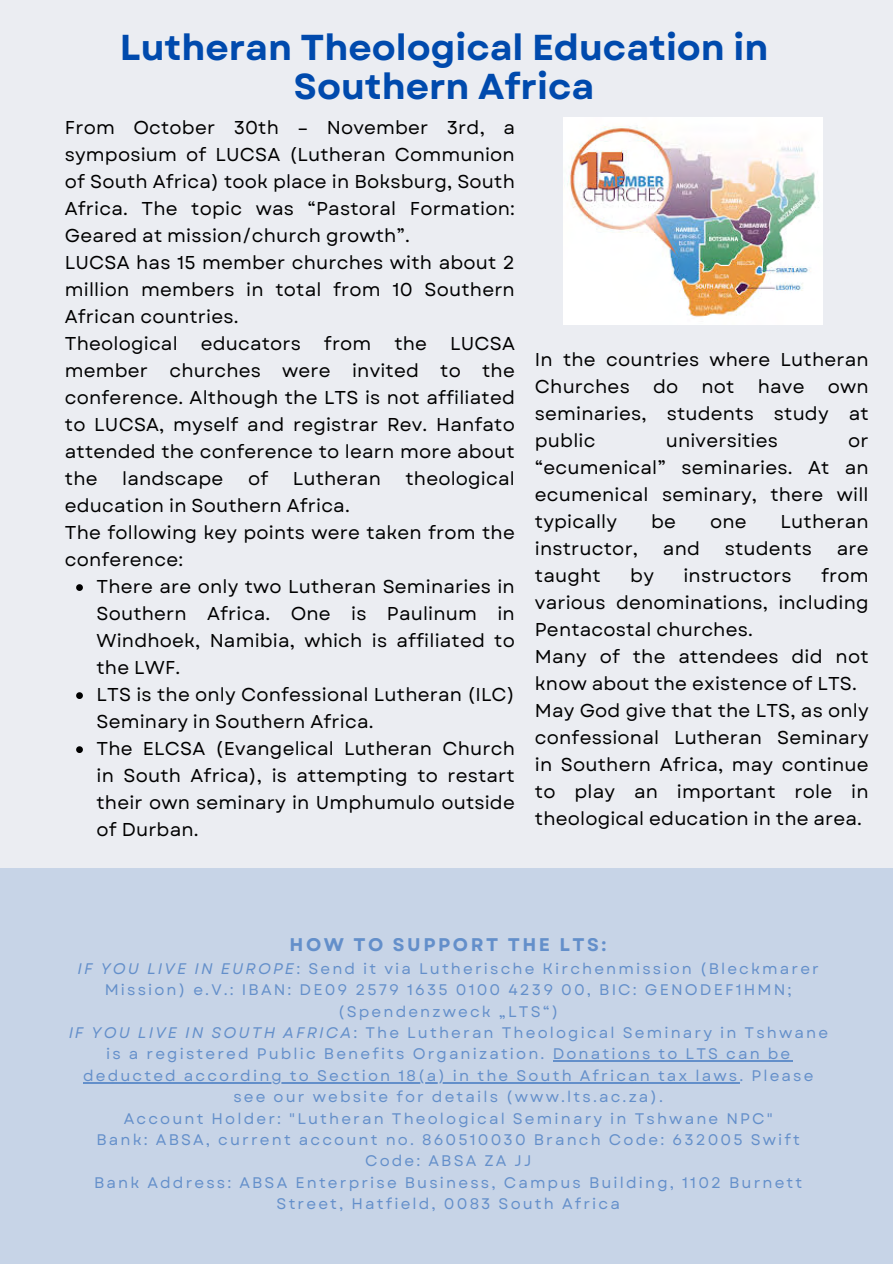
<style>
.page{position:relative;width:893px;height:1264px;background:#fff}
.page>*{position:absolute;margin:0;border:0;box-sizing:border-box;transform-origin:0 0}
.t1{font:700 36px/38.2px "Garet";color:#004aad;text-align:center}
.t2{font:18.6px/27px "Garet";letter-spacing:.01em;color:#000}
.t3{font:700 18.3px "Garet";letter-spacing:.14em;color:#004aad}
.t4{font:15.3px/21.3px "Garet";letter-spacing:.14em;color:#004aad;text-align:center}
.s1{font-style:italic}
</style>
<div class="page">
<div style="left:0;top:0;width:892px;height:1263px;background:#ebedf2"></div>
<div style="left:0;top:868px;width:892px;height:395px;background:#c7d4e7"></div>
<img style="left:563px;top:117px;width:259px;height:207px">
<svg style="left:76px;top:584px;width:7px;height:7px"></svg>
<svg style="left:76px;top:692px;width:7px;height:7px"></svg>
<svg style="left:76px;top:746px;width:7px;height:7px"></svg>
<hr style="left:552px;top:1060px;width:240px;height:1px;background:#004aad">
<hr style="left:83px;top:1081px;width:656px;height:2px;background:#004aad">
<p class="t1" style="left:120px;top:29px;width:650px">Lutheran Theological Education in<br>Southern Africa</p>
<h2 class="t2" style="left:65px;top:114px;width:451px">From October 30th – November 3rd, a symposium of LUCSA (Lutheran Communion of South Africa) took place in Boksburg, South Africa. The topic was “Pastoral Formation:<br>Geared at mission/church growth”.<br>LUCSA has 15 member churches with about 2 million members in total from 10 Southern African countries.<br>Theological educators from the LUCSA member churches were invited to the conference. Although the LTS is not affiliated to LUCSA, myself and registrar Rev. Hanfato attended the conference to learn more about the</h2>
<h2 class="t2" style="left:122px;top:465px;width:103px">landscape</h2>
<h2 class="t2" style="left:248px;top:465px;width:22px">of</h2>
<h2 class="t2" style="left:293px;top:465px;width:89px">Lutheran</h2>
<h2 class="t2" style="left:405px;top:465px;width:111px">theological</h2>
<h2 class="t2" style="left:65px;top:492px;width:451px">education in Southern Africa.<br>The following key points were taken from the conference:</h2>
<p class="t2" style="left:96px;top:573px;width:420px;text-align:justify">There are only two Lutheran Seminaries in Southern Africa. One is Paulinum in Windhoek, Namibia, which is affiliated to the LWF.</p>
<p class="t2" style="left:96px;top:681px;width:420px">LTS is the only Confessional Lutheran (ILC)<br>Seminary in Southern Africa.</p>
<p class="t2" style="left:96px;top:735px;width:420px;text-align:justify">The ELCSA (Evangelical Lutheran Church in South Africa), is attempting to restart their own seminary in Umphumulo outside of Durban.</p>
<h2 class="t2" style="left:535px;top:345px;width:335px;text-align:justify">In the countries where Lutheran Churches do not have own seminaries, students study at public</h2>
<h2 class="t2" style="left:665px;top:426px;width:114px">universities</h2>
<h2 class="t2" style="left:535px;top:426px;width:335px;text-align:justify;text-indent:313px">or “ecumenical” seminaries. At an ecumenical seminary, there will typically</h2>
<h2 class="t2" style="left:651px;top:507px;width:26px">be</h2>
<h2 class="t2" style="left:710px;top:507px;width:38px">one</h2>
<h2 class="t2" style="left:780px;top:507px;width:89px">Lutheran</h2>
<h2 class="t2" style="left:535px;top:534px;width:105px">instructor,</h2>
<h2 class="t2" style="left:663px;top:534px;width:38px">and</h2>
<h2 class="t2" style="left:724px;top:534px;width:89px">students</h2>
<h2 class="t2" style="left:836px;top:534px;width:33px">are</h2>
<h2 class="t2" style="left:535px;top:561px;width:67px">taught</h2>
<h2 class="t2" style="left:630px;top:561px;width:25px">by</h2>
<h2 class="t2" style="left:683px;top:561px;width:110px">instructors</h2>
<h2 class="t2" style="left:535px;top:561px;width:335px;text-indent:286px">from various denominations, including<br>Pentacostal churches.<br>Many of the attendees did not know about the existence of LTS.<br>May God give that the LTS, as only confessional Lutheran Seminary in Southern Africa, may continue to play an important role in theological education in the area.</h2>
<p class="t3" style="left:289px;top:931px;width:318px">HOW TO SUPPORT THE LTS:</p>
<p class="t4" style="left:68px;top:958px;width:761px"><span class="s1">IF YOU LIVE IN EUROPE</span>: Send it via Lutherische Kirchenmission (Bleckmarer Mission) e.V.: IBAN: DE09 2579 1635 0100 4239 00, BIC: GENODEF1HMN; (Spendenzweck „LTS“)<br><span class="s1">IF YOU LIVE IN SOUTH AFRICA</span>: The Lutheran Theological Seminary in Tshwane is a registered Public Benefits Organization. Donations to LTS can be deducted according to Section 18(a) in the South African tax laws. Please see our website for details (www.lts.ac.za).<br>Account Holder: "Lutheran Theological Seminary in Tshwane NPC"<br>Bank: ABSA, current account no. 860510030 Branch Code: 632005 Swift Code: ABSA ZA JJ<br>Bank Address: ABSA Enterprise Business, Campus Building, 1102 Burnett Street, Hatfield, 0083 South Africa</p>
</div>
